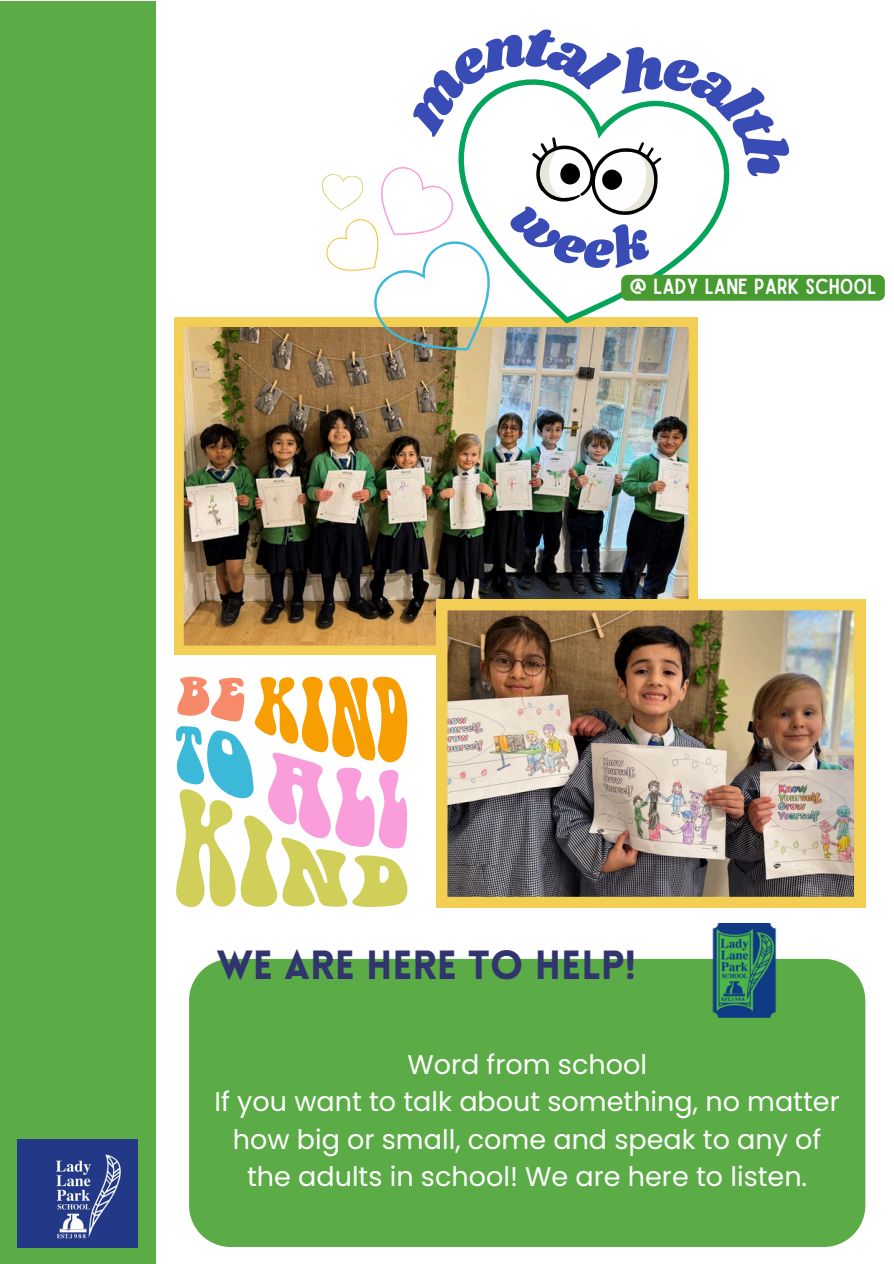
<style>
.page{position:relative;width:894px;height:1264px;background:#fff}
.page>*{position:absolute;margin:0;border:0;box-sizing:border-box;transform-origin:0 0}
.t1{font:52.95px "Shrikhand";color:#394cb5}
.t2{font:900 39.75px "Lovelo";color:#31356d}
.t3{font:27px/37.2px "Poppins";color:#fff;text-align:center}
.t4{font:21px "Sailors";color:#fff}
</style>
<div class="page">
<div style="left:0;top:1px;width:155px;height:1262px;background:#5bab46"></div>
<img style="left:17px;top:1139px;width:121px;height:108px">
<div style="left:189px;top:958px;width:676px;height:288px;background:#5bab46"></div>
<img style="left:697px;top:923px;width:93px;height:94px">
<img style="left:175px;top:318px;width:522px;height:336px">
<img style="left:436px;top:599px;width:428px;height:308px">
<svg style="left:176px;top:676px;width:232px;height:231px"></svg>
<div style="left:621px;top:275px;width:263px;height:26px;background:#479b31;border-radius:6px"></div>
<svg style="left:319px;top:79px;width:474px;height:303px"></svg>
<p class="t1" style="left:583px;top:213px;width:31px">e</p>
<h3 class="t4" style="left:629px;top:278px;width:248px">@ LADY LANE PARK SCHOOL</h3>
<h4 class="t2" style="left:217px;top:949px;width:420px">WE ARE HERE TO HELP!</h4>
<p class="t3" style="left:214px;top:1046px;width:626px">Word from school<br>If you want to talk about something, no matter how big or small, come and speak to any of the adults in school! We are here to listen.</p>
</div>
